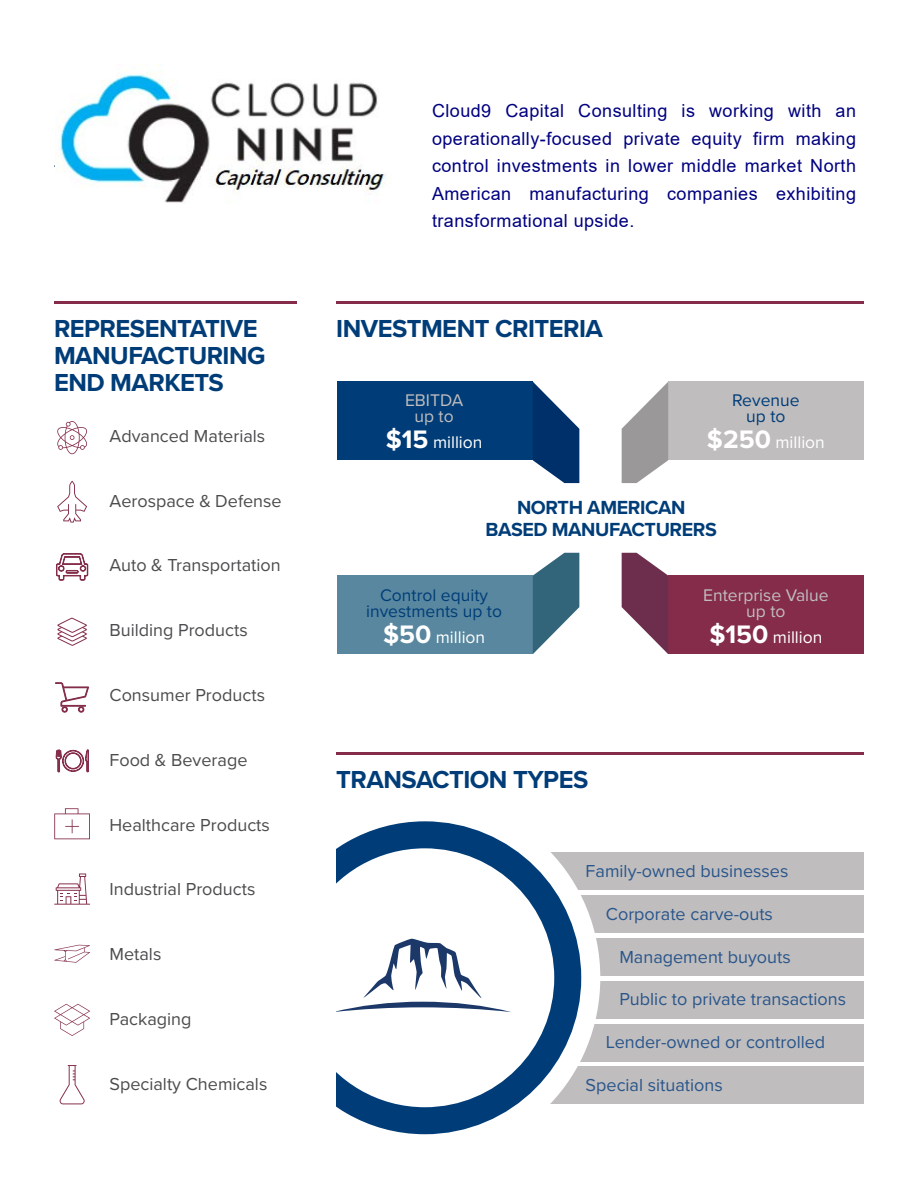
<style>
.page{position:relative;width:918px;height:1188px;background:#fff}
.page>*{position:absolute;margin:0;border:0;box-sizing:border-box;transform-origin:0 0}
.t1{font:700 25.5px/27px "Proxima Nova";letter-spacing:-.02em;color:#003d78}
.t2{font:700 19.65px/21.9px "Proxima Nova";letter-spacing:-.02em;color:#003d78;text-align:center}
.t3{font:18px/27.6px "Arial";letter-spacing:.025em;color:#000080;text-align:justify}
.t4{font:18px "Proxima Nova";color:#4b4c4d}
.t5{font:18px "Proxima Nova";color:#29568b}
.t6{font:17.4px "Proxima Nova";color:#fff}
.t7{font:17.4px/16.5px "Proxima Nova";color:#003d78;text-align:center}
.t8{font:17.4px/16.5px "Proxima Nova";color:#c0bdbe;text-align:center}
.s1{font-weight:700;font-size:26.25px}
</style>
<div class="page">
<div style="left:477px;top:853px;width:387px;height:37px;background:#c0bdbe"></div>
<div style="left:477px;top:895px;width:387px;height:38px;background:#c0bdbe"></div>
<div style="left:477px;top:938px;width:387px;height:38px;background:#c0bdbe"></div>
<div style="left:477px;top:981px;width:387px;height:37px;background:#c0bdbe"></div>
<div style="left:477px;top:1024px;width:387px;height:37px;background:#c0bdbe"></div>
<div style="left:477px;top:1067px;width:387px;height:37px;background:#c0bdbe"></div>
<svg style="left:336px;top:821px;width:259px;height:314px"></svg>
<svg style="left:337px;top:939px;width:176px;height:78px"></svg>
<hr style="left:336px;top:302px;width:528px;height:2px;background:#852c4b">
<hr style="left:54px;top:302px;width:243px;height:2px;background:#852c4b">
<hr style="left:336px;top:753px;width:528px;height:2px;background:#852c4b">
<svg style="left:57px;top:481px;width:30px;height:42px"></svg>
<svg style="left:57px;top:421px;width:30px;height:33px"></svg>
<svg style="left:56px;top:682px;width:33px;height:30px"></svg>
<svg style="left:56px;top:749px;width:33px;height:23px"></svg>
<svg style="left:54px;top:873px;width:36px;height:32px"></svg>
<svg style="left:54px;top:945px;width:36px;height:18px"></svg>
<svg style="left:54px;top:1004px;width:36px;height:32px"></svg>
<svg style="left:59px;top:1065px;width:26px;height:39px"></svg>
<svg style="left:56px;top:553px;width:32px;height:28px"></svg>
<svg style="left:57px;top:617px;width:30px;height:29px"></svg>
<svg style="left:54px;top:808px;width:36px;height:31px"></svg>
<div style="left:337px;top:382px;width:196px;height:78px;background:#003d78"></div>
<div style="left:337px;top:575px;width:196px;height:79px;background:#58879f"></div>
<div style="left:668px;top:382px;width:196px;height:78px;background:#c0bdbe"></div>
<div style="left:668px;top:576px;width:196px;height:78px;background:#852c4b"></div>
<svg style="left:533px;top:382px;width:46px;height:101px"></svg>
<svg style="left:533px;top:553px;width:46px;height:101px"></svg>
<svg style="left:622px;top:382px;width:46px;height:101px"></svg>
<svg style="left:622px;top:553px;width:46px;height:101px"></svg>
<img style="left:56px;top:64px;width:330px;height:139px">
<p class="t3" style="left:432px;top:97px;width:426px">Cloud9 Capital Consulting is working with an operationally-focused private equity firm making control investments in lower middle market North American manufacturing companies exhibiting transformational upside.</p>
<p class="t1" style="left:54px;top:314px;width:205px">REPRESENTATIVE</p>
<p class="t1" style="left:336px;top:315px;width:268px">INVESTMENT CRITERIA</p>
<p class="t1" style="left:54px;top:341px;width:213px">MANUFACTURING<br>END MARKETS</p>
<p class="t4" style="left:110px;top:422px;width:157px">Advanced Materials</p>
<p class="t8" style="left:405px;top:391px;width:60px">EBITDA up to</p>
<p class="t6" style="left:386px;top:429px;width:98px"><span class="s1">$15</span> million</p>
<p class="t7" style="left:732px;top:391px;width:69px">Revenue up to</p>
<p class="t6" style="left:707px;top:429px;width:119px"><span class="s1">$250</span> million</p>
<p class="t4" style="left:110px;top:487px;width:174px">Aerospace &amp; Defense</p>
<p class="t4" style="left:110px;top:552px;width:173px">Auto &amp; Transportation</p>
<p class="t4" style="left:110px;top:617px;width:140px">Building Products</p>
<p class="t4" style="left:110px;top:682px;width:157px">Consumer Products</p>
<p class="t4" style="left:110px;top:746px;width:139px">Food &amp; Beverage</p>
<p class="t4" style="left:110px;top:811px;width:162px">Healthcare Products</p>
<p class="t4" style="left:110px;top:876px;width:147px">Industrial Products</p>
<p class="t4" style="left:110px;top:941px;width:53px">Metals</p>
<p class="t4" style="left:110px;top:1006px;width:83px">Packaging</p>
<p class="t4" style="left:110px;top:1070px;width:159px">Specialty Chemicals</p>
<p class="t2" style="left:485px;top:496px;width:233px">NORTH AMERICAN<br>BASED MANUFACTURERS</p>
<p class="t7" style="left:366px;top:586px;width:137px">Control equity investments up to</p>
<p class="t6" style="left:383px;top:624px;width:104px"><span class="s1">$50</span> million</p>
<p class="t1" style="left:336px;top:766px;width:254px">TRANSACTION TYPES</p>
<p class="t8" style="left:703px;top:586px;width:127px">Enterprise Value up to</p>
<p class="t6" style="left:709px;top:624px;width:115px"><span class="s1">$150</span> million</p>
<p class="t5" style="left:586px;top:858px;width:204px">Family-owned businesses</p>
<p class="t5" style="left:606px;top:901px;width:169px">Corporate carve-outs</p>
<p class="t5" style="left:619px;top:943px;width:173px">Management buyouts</p>
<p class="t5" style="left:619px;top:986px;width:228px">Public to private transactions</p>
<p class="t5" style="left:606px;top:1029px;width:221px">Lender-owned or controlled</p>
<p class="t5" style="left:586px;top:1072px;width:139px">Special situations</p>
</div>
